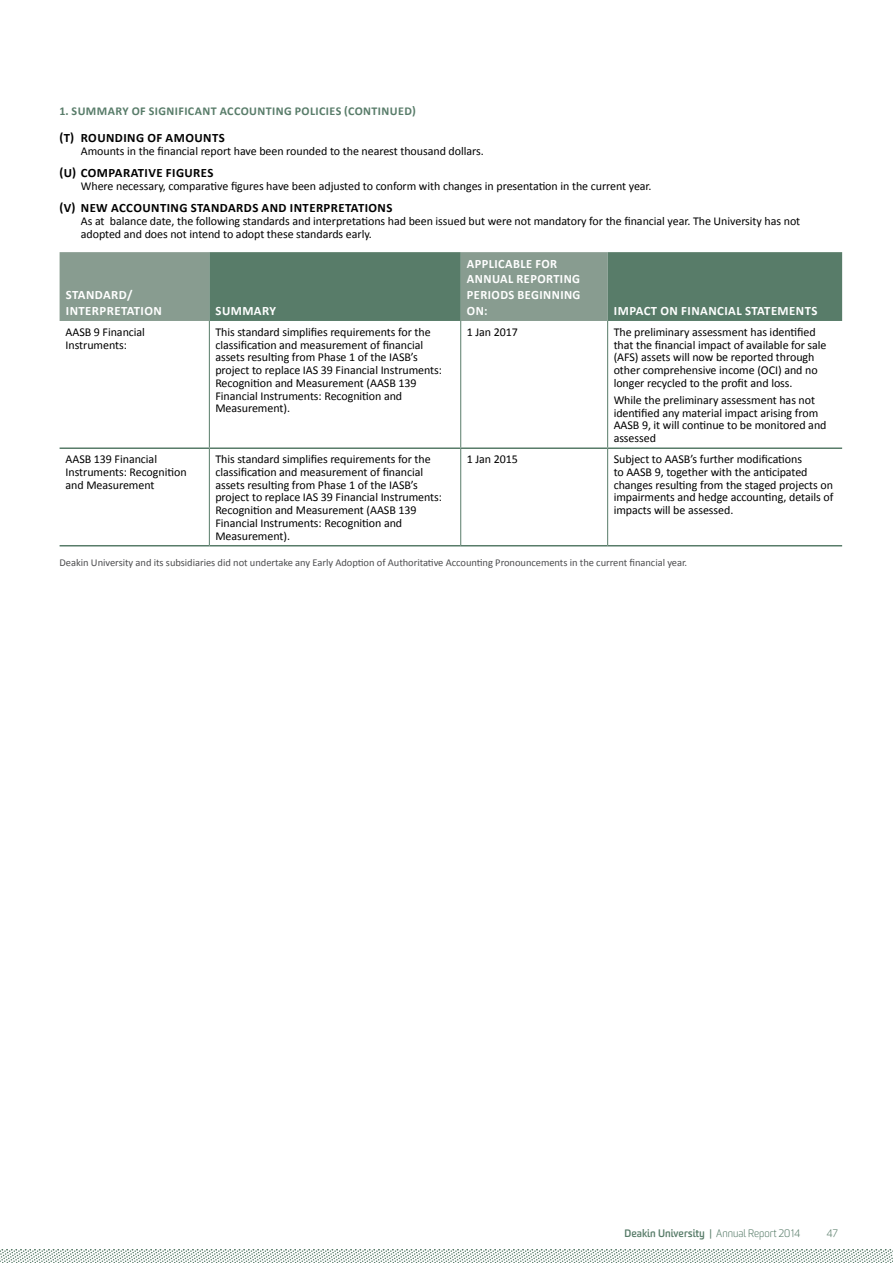
<style>
.page{position:relative;width:893px;height:1263px;background:#fff}
.page>*{position:absolute;margin:0;border:0;box-sizing:border-box;transform-origin:0 0}
.t1{font:700 12.75px/15.8px "Calibri";letter-spacing:.035em;color:#fff}
.t2{font:700 12.75px "Calibri";letter-spacing:.035em;color:#000}
.t3{font:12px/12.8px "Calibri";letter-spacing:-.005em;color:#000}
.t4{font:700 12px "Calibri";letter-spacing:.035em;color:#587c69}
.t5{font:10.5px "Calibri";letter-spacing:-.005em;color:#4d4d4f}
.t6{font:700 10.5px "Sommet Rounded";color:#587c69}
.t7{font:300 10.5px "Sommet Rounded";color:#587c69}
.s1{font-weight:400}
.s2{font-weight:300}
</style>
<div class="page">
<svg style="left:0;top:1249px;width:893px;height:14px"></svg>
<svg style="left:60px;top:252px;width:782px;height:69px;background:#6a8878"></svg>
<hr style="left:209px;top:321px;width:1px;height:126px;background:#587c69">
<hr style="left:460px;top:321px;width:1px;height:126px;background:#587c69">
<hr style="left:607px;top:321px;width:1px;height:126px;background:#587c69">
<hr style="left:60px;top:447px;width:149px;height:2px;background:#587c69">
<hr style="left:60px;top:545px;width:149px;height:1px;background:#587c69">
<hr style="left:209px;top:449px;width:1px;height:96px;background:#587c69">
<hr style="left:209px;top:447px;width:252px;height:2px;background:#587c69">
<hr style="left:209px;top:545px;width:252px;height:1px;background:#587c69">
<hr style="left:460px;top:449px;width:1px;height:96px;background:#587c69">
<hr style="left:461px;top:447px;width:147px;height:2px;background:#587c69">
<hr style="left:461px;top:545px;width:147px;height:1px;background:#587c69">
<hr style="left:607px;top:449px;width:1px;height:96px;background:#587c69">
<hr style="left:608px;top:447px;width:234px;height:2px;background:#587c69">
<hr style="left:608px;top:545px;width:234px;height:1px;background:#587c69">
<p class="t4" style="left:60px;top:103px;width:358px">1. SUMMARY OF SIGNIFICANT ACCOUNTING POLICIES (CONTINUED)</p>
<p class="t2" style="left:60px;top:130px;width:167px">(T) ROUNDING OF AMOUNTS</p>
<p class="t3" style="left:81px;top:145px;width:404px">Amounts in the financial report have been rounded to the nearest thousand dollars.</p>
<p class="t2" style="left:60px;top:165px;width:155px">(U) COMPARATIVE FIGURES</p>
<p class="t3" style="left:81px;top:180px;width:572px">Where necessary, comparative figures have been adjusted to conform with changes in presentation in the current year.</p>
<p class="t2" style="left:60px;top:200px;width:334px">(V) NEW ACCOUNTING STANDARDS AND INTERPRETATIONS</p>
<p class="t3" style="left:81px;top:215px;width:721px">As at balance date, the following standards and interpretations had been issued but were not mandatory for the financial year. The University has not adopted and does not intend to adopt these standards early.</p>
<p class="t1" style="left:66px;top:287px;width:98px">STANDARD/<br>INTERPRETATION</p>
<p class="t1" style="left:216px;top:303px;width:62px">SUMMARY</p>
<p class="t1" style="left:467px;top:256px;width:115px">APPLICABLE FOR<br>ANNUAL REPORTING<br>PERIODS BEGINNING<br>ON:</p>
<p class="t1" style="left:614px;top:303px;width:205px">IMPACT ON FINANCIAL STATEMENTS</p>
<p class="t3" style="left:66px;top:326px;width:81px">AASB 9 Financial<br>Instruments:</p>
<p class="t3" style="left:215px;top:326px;width:228px">This standard simplifies requirements for the classification and measurement of financial assets resulting from Phase 1 of the IASB’s project to replace IAS 39 Financial Instruments:<br>Recognition and Measurement (AASB 139<br>Financial Instruments: Recognition and Measurement).</p>
<p class="t3" style="left:467px;top:326px;width:53px">1 Jan 2017</p>
<p class="t3" style="left:614px;top:326px;width:214px">The preliminary assessment has identified that the financial impact of available for sale (AFS) assets will now be reported through other comprehensive income (OCI) and no longer recycled to the profit and loss.</p>
<p class="t3" style="left:614px;top:394px;width:214px">While the preliminary assessment has not identified any material impact arising from AASB 9, it will continue to be monitored and assessed</p>
<p class="t3" style="left:66px;top:453px;width:123px">AASB 139 Financial<br>Instruments: Recognition and Measurement</p>
<p class="t3" style="left:215px;top:453px;width:228px">This standard simplifies requirements for the classification and measurement of financial assets resulting from Phase 1 of the IASB’s project to replace IAS 39 Financial Instruments:<br>Recognition and Measurement (AASB 139<br>Financial Instruments: Recognition and Measurement).</p>
<p class="t3" style="left:467px;top:453px;width:53px">1 Jan 2015</p>
<p class="t3" style="left:614px;top:453px;width:221px">Subject to AASB’s further modifications<br>to AASB 9, together with the anticipated changes resulting from the staged projects on impairments and hedge accounting, details of impacts will be assessed.</p>
<p class="t5" style="left:60px;top:556px;width:629px">Deakin University and its subsidiaries did not undertake any Early Adoption of Authoritative Accounting Pronouncements in the current financial year.</p>
<p class="t6" style="left:624px;top:1227px;width:177px">Deakin University <span class="s1">|</span> <span class="s2">Annual Report 2014</span></p>
<p class="t7" style="left:827px;top:1227px;width:12px">47</p>
</div>
